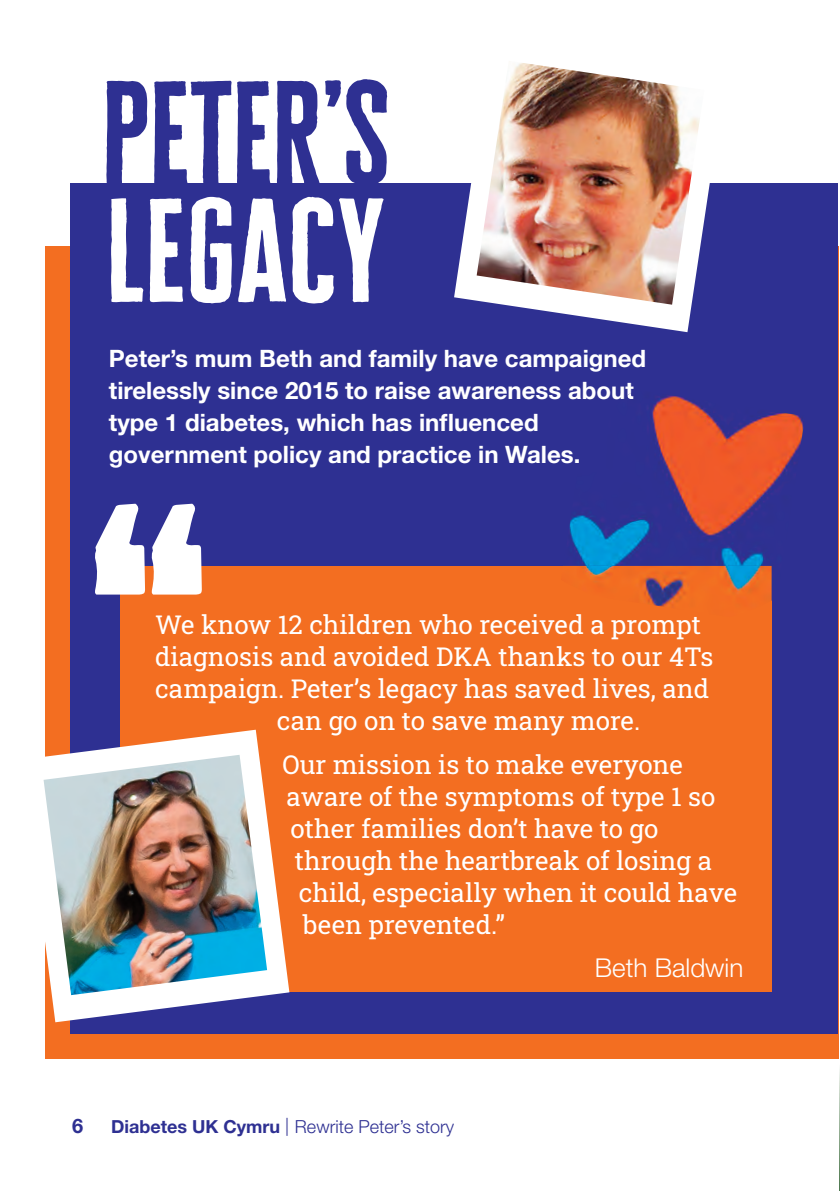
<style>
.page{position:relative;width:840px;height:1191px;background:#fff}
.page>*{position:absolute;margin:0;border:0;box-sizing:border-box;transform-origin:0 0}
.t1{font:402.2px "Cheddar Gothic Sans";color:#fff}
.t2{font:120.6px "Cheddar Gothic Sans";color:#2e3092}
.t3{font:120.6px "Cheddar Gothic Sans";letter-spacing:.01em;color:#fff}
.t4{font:26px "Roboto Slab";color:#fff}
.t5{font:300 26px "Helvetica Neue LT Std";color:#fff}
.t6{font:700 24px/32px "Helvetica Neue LT Std";color:#fff}
.t7{font:700 20px "Helvetica Neue LT Std";color:#2e3092}
.t8{font:300 18px "Helvetica Neue LT Std";color:#2e3092}
.s1{font-weight:700}
</style>
<div class="page">
<div style="left:45px;top:246px;width:793px;height:812px;background:#f36e21"></div>
<div style="left:70px;top:183px;width:767px;height:851px;background:#2e3092"></div>
<div style="left:120px;top:566px;width:651px;height:425px;background:#f36e21"></div>
<svg style="left:43px;top:729px;width:246px;height:293px"></svg>
<img style="left:44px;top:755px;width:223px;height:240px">
<svg style="left:454px;top:183px;width:256px;height:149px"></svg>
<img style="left:476px;top:63px;width:227px;height:242px">
<img style="left:563px;top:393px;width:241px;height:208px">
<img style="left:563px;top:566px;width:208px;height:41px">
<h2 class="t2" style="left:102px;top:79px;width:290px">PETER’S</h2>
<h2 class="t3" style="left:107px;top:196px;width:279px">LEGACY</h2>
<p class="t6" style="left:109px;top:344px;width:538px">Peter’s mum Beth and family have campaigned tirelessly since 2015 to raise awareness about type 1 diabetes, which has influenced government policy and practice in Wales.</p>
<h1 class="t1" style="left:81px;top:501px;width:135px">‘‘</h1>
<p class="t4" style="left:155px;top:610px;width:547px">We know 12 children who received a prompt</p>
<p class="t4" style="left:155px;top:642px;width:559px">diagnosis and avoided DKA thanks to our 4Ts</p>
<p class="t4" style="left:155px;top:674px;width:555px">campaign. Peter’s legacy has saved lives, and</p>
<p class="t4" style="left:277px;top:706px;width:365px">can go on to save many more.</p>
<p class="t4" style="left:282px;top:749px;width:402px">Our mission is to make everyone</p>
<p class="t4" style="left:286px;top:781px;width:430px">aware of the symptoms of type 1 so</p>
<p class="t4" style="left:290px;top:813px;width:369px">other families don’t have to go</p>
<p class="t4" style="left:294px;top:845px;width:418px">through the heartbreak of losing a</p>
<p class="t4" style="left:298px;top:877px;width:439px">child, especially when it could have</p>
<p class="t4" style="left:303px;top:909px;width:203px">been prevented.”</p>
<p class="t5" style="left:594px;top:958px;width:150px">Beth Baldwin</p>
<p class="t7" style="left:72px;top:1119px;width:13px">6</p>
<p class="t8" style="left:111px;top:1120px;width:344px"><span class="s1">Diabetes UK Cymru</span> | Rewrite Peter’s story</p>
</div>
